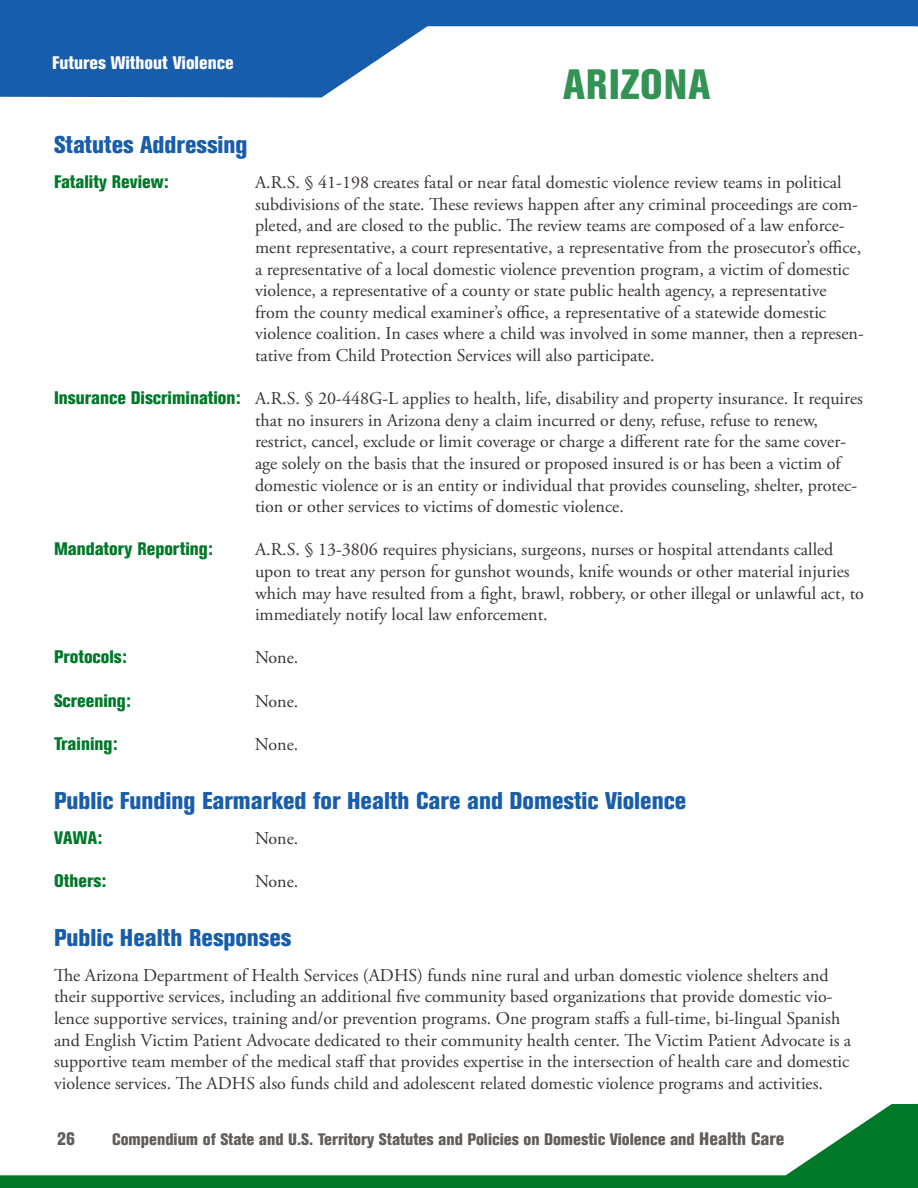
<style>
.page{position:relative;width:918px;height:1188px;background:#fff}
.page>*{position:absolute;margin:0;border:0;box-sizing:border-box;transform-origin:0 0}
.t1{font:800 condensed 42px "Akzidenz Grotesk BE";letter-spacing:.02em;color:#339354}
.Statute_Header{font:800 condensed 24px "Akzidenz Grotesk BE";color:#185dab}
.Statutes_Addressing{font:18px/21.6px "Adobe Garamond Pro";color:#393431}
.Body_text{font:18px/21.6px "Adobe Garamond Pro";color:#393431}
.Statutes_Addressing-2{font:800 condensed 18px "Akzidenz Grotesk BE";color:#007829}
.t2{font:800 condensed 18px "Akzidenz Grotesk BE";color:#fff}
.t3{font:800 condensed 18px "Akzidenz Grotesk BE";color:#615d5a}
.t4{font:800 condensed 16.5px "Akzidenz Grotesk BE";color:#615d5a}
.s1{font-family:"Akzidenz Grotesk BE";font-weight:800;font-stretch:condensed;color:#007829}
.s2{font-size:18px}
</style>
<div class="page">
<svg style="left:0;top:0;width:918px;height:98px;fill:#185dab"></svg>
<svg style="left:0;top:1104px;width:917px;height:84px"></svg>
<hr style="left:917px;top:1104px;width:1px;height:84px;background:#007829">
<p class="t2" style="left:52px;top:53px;width:183px">Futures Without Violence</p>
<p class="t1" style="left:563px;top:60px;width:149px">ARIZONA</p>
<p class="Statute_Header" style="left:54px;top:131px;width:195px">Statutes Addressing</p>
<p class="Statutes_Addressing-2" style="left:54px;top:171px;width:116px">Fatality Review:</p>
<p class="Statutes_Addressing" style="left:255px;top:172px;width:610px">A.R.S. § 41-198 creates fatal or near fatal domestic violence review teams in political subdivisions of the state. These reviews happen after any criminal proceedings are com&shy;pleted, and are closed to the public. The review teams are composed of a law enforce&shy;ment representative, a court representative, a representative from the prosecutor’s office, a representative of a local domestic violence prevention program, a victim of domestic violence, a representative of a county or state public health agency, a representative from the county medical examiner’s office, a representative of a statewide domestic violence coalition. In cases where a child was involved in some manner, then a represen&shy;tative from Child Protection Services will also participate.</p>
<p class="Statutes_Addressing" style="left:255px;top:388px;width:609px;text-indent:-201px"><span class="s1">Insurance Discrimination:</span> A.R.S. § 20-448G-L applies to health, life, disability and property insurance. It requires that no insurers in Arizona deny a claim incurred or deny, refuse, refuse to renew, restrict, cancel, exclude or limit coverage or charge a different rate for the same cover&shy;age solely on the basis that the insured or proposed insured is or has been a victim of domestic violence or is an entity or individual that provides counseling, shelter, protec&shy;tion or other services to victims of domestic violence.</p>
<p class="Statutes_Addressing-2" style="left:54px;top:539px;width:161px">Mandatory Reporting:</p>
<p class="Statutes_Addressing" style="left:255px;top:539px;width:610px">A.R.S. § 13-3806 requires physicians, surgeons, nurses or hospital attendants called upon to treat any person for gunshot wounds, knife wounds or other material injuries which may have resulted from a fight, brawl, robbery, or other illegal or unlawful act, to immediately notify local law enforcement.</p>
<p class="Statutes_Addressing-2" style="left:54px;top:647px;width:75px">Protocols:</p>
<p class="Statutes_Addressing" style="left:255px;top:647px;width:45px">None.</p>
<p class="Statutes_Addressing-2" style="left:54px;top:690px;width:79px">Screening:</p>
<p class="Statutes_Addressing" style="left:255px;top:691px;width:45px">None.</p>
<p class="Statutes_Addressing-2" style="left:54px;top:733px;width:65px">Training:</p>
<p class="Statutes_Addressing" style="left:255px;top:734px;width:45px">None.</p>
<p class="Statute_Header" style="left:54px;top:787px;width:634px">Public Funding Earmarked for Health Care and Domestic Violence</p>
<p class="Statutes_Addressing-2" style="left:54px;top:827px;width:50px">VAWA:</p>
<p class="Statutes_Addressing" style="left:255px;top:828px;width:45px">None.</p>
<p class="Statutes_Addressing-2" style="left:54px;top:870px;width:54px">Others:</p>
<p class="Statutes_Addressing" style="left:255px;top:871px;width:45px">None.</p>
<p class="Statute_Header" style="left:54px;top:923px;width:239px">Public Health Responses</p>
<p class="Body_text" style="left:54px;top:965px;width:799px">The Arizona Department of Health Services (ADHS) funds nine rural and urban domestic violence shelters and their supportive services, including an additional five community based organizations that provide domestic vio&shy;lence supportive services, training and/or prevention programs. One program staffs a full-time, bi-lingual Spanish and English Victim Patient Advocate dedicated to their community health center. The Victim Patient Advocate is a supportive team member of the medical staff that provides expertise in the intersection of health care and domestic violence services. The ADHS also funds child and adolescent related domestic violence programs and activities.</p>
<p class="t3" style="left:57px;top:1128px;width:19px">26</p>
<p class="t4" style="left:112px;top:1129px;width:674px">Compendium of State and U.S. Territory Statutes and Policies on Domestic Violence and <span class="s2">Health Care</span></p>
</div>
